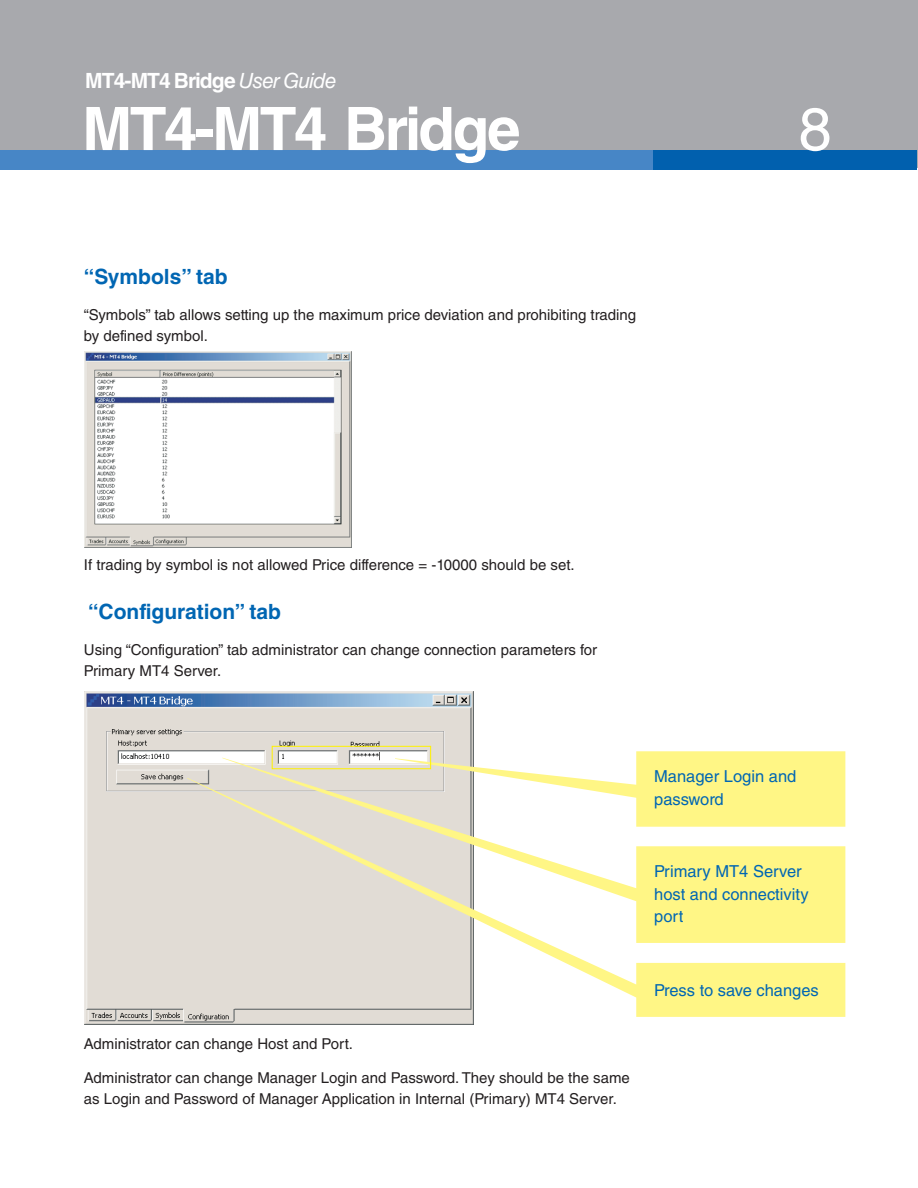
<style>
.page{position:relative;width:918px;height:1188px;background:#fff}
.page>*{position:absolute;margin:0;border:0;box-sizing:border-box;transform-origin:0 0}
.t1{font:700 60px "Helvetica LT Std";letter-spacing:-.04em;color:#fff}
.t2{font:60px "Helvetica LT Std";color:#fff}
.t3{font:700 21px "Helvetica LT Std";color:#0166b3}
.t4{font:700 21px "Helvetica LT Std";letter-spacing:-.04em;color:#fff}
.t5{font:16.5px/23px "Helvetica LT Std";color:#0166b3}
.t6{font:15px/20.9px "Helvetica LT Std";color:#231f20}
.s1{font-weight:400;font-style:italic}
</style>
<div class="page">
<div style="left:0;top:0;width:918px;height:168px;background:#a8a9ad"></div>
<div style="left:653px;top:150px;width:264px;height:19px;background:#0160ae"></div>
<div style="left:0;top:150px;width:653px;height:19px;background:#4786c6"></div>
<img style="left:84px;top:351px;width:268px;height:197px">
<img style="left:85px;top:692px;width:388px;height:332px">
<svg style="left:395px;top:751px;width:450px;height:7px"></svg>
<svg style="left:222px;top:758px;width:623px;height:20px"></svg>
<svg style="left:187px;top:778px;width:658px;height:239px"></svg>
<div style="left:272px;top:746px;width:159px;height:23px;border:1px solid #fff101"></div>
<h2 class="t4" style="left:85px;top:73px;width:253px">MT4-MT4 Bridge <span class="s1">User Guide</span></h2>
<h1 class="t1" style="left:82px;top:107px;width:440px">MT4-MT4 Bridge</h1>
<h1 class="t2" style="left:798px;top:107px;width:35px">8</h1>
<h2 class="t3" style="left:84px;top:269px;width:145px">“Symbols” tab</h2>
<p class="t6" style="left:84px;top:306px;width:554px">“Symbols” tab allows setting up the maximum price deviation and prohibiting trading by defined symbol.</p>
<p class="t6" style="left:84px;top:556px;width:492px">If trading by symbol is not allowed Price difference = -10000 should be set.</p>
<h2 class="t3" style="left:88px;top:604px;width:194px">“Configuration” tab</h2>
<p class="t6" style="left:84px;top:641px;width:515px">Using “Configuration” tab administrator can change connection parameters for<br>Primary MT4 Server.</p>
<p class="t6" style="left:84px;top:1035px;width:271px">Administrator can change Host and Port.</p>
<p class="t6" style="left:84px;top:1070px;width:548px">Administrator can change Manager Login and Password. They should be the same as Login and Password of Manager Application in Internal (Primary) MT4 Server.</p>
<p class="t5" style="left:654px;top:767px;width:144px">Manager Login and password</p>
<p class="t5" style="left:654px;top:862px;width:156px">Primary MT4 Server host and connectivity port</p>
<p class="t5" style="left:654px;top:981px;width:166px">Press to save changes</p>
</div>
